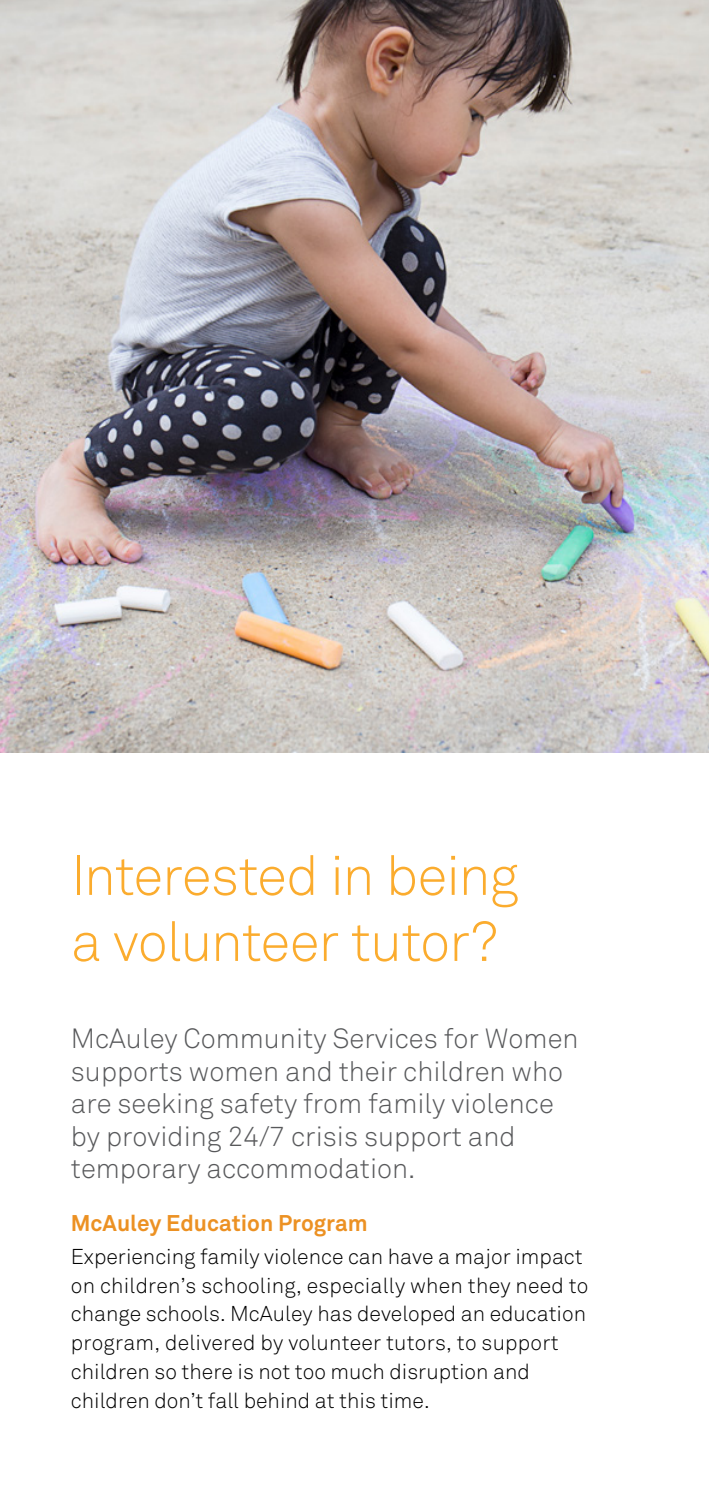
<style>
.page{position:relative;width:709px;height:1489px;background:#fff}
.page>*{position:absolute;margin:0;border:0;box-sizing:border-box;transform-origin:0 0}
.t1{font:300 55px/66px "Akkurat";letter-spacing:-.02em;color:#fbac2e}
.t2{font:300 27.5px/32.5px "Akkurat";color:#58595b}
.t3{font:700 22.5px "Akkurat";color:#ec9123}
.t4{font:300 21.25px/28.8px "Akkurat";color:#000}
</style>
<div class="page">
<img style="left:0;top:0;width:709px;height:752px">
<h1 class="t1" style="left:71px;top:843px;width:449px">Interested in being a volunteer tutor?</h1>
<p class="t2" style="left:71px;top:1022px;width:509px">McAuley Community Services for Women supports women and their children who are seeking safety from family violence by providing 24/7 crisis support and temporary accommodation.</p>
<p class="t3" style="left:71px;top:1209px;width:298px">McAuley Education Program</p>
<p class="t4" style="left:71px;top:1242px;width:519px">Experiencing family violence can have a major impact on children’s schooling, especially when they need to change schools. McAuley has developed an education program, delivered by volunteer tutors, to support children so there is not too much disruption and children don’t fall behind at this time.</p>
</div>
